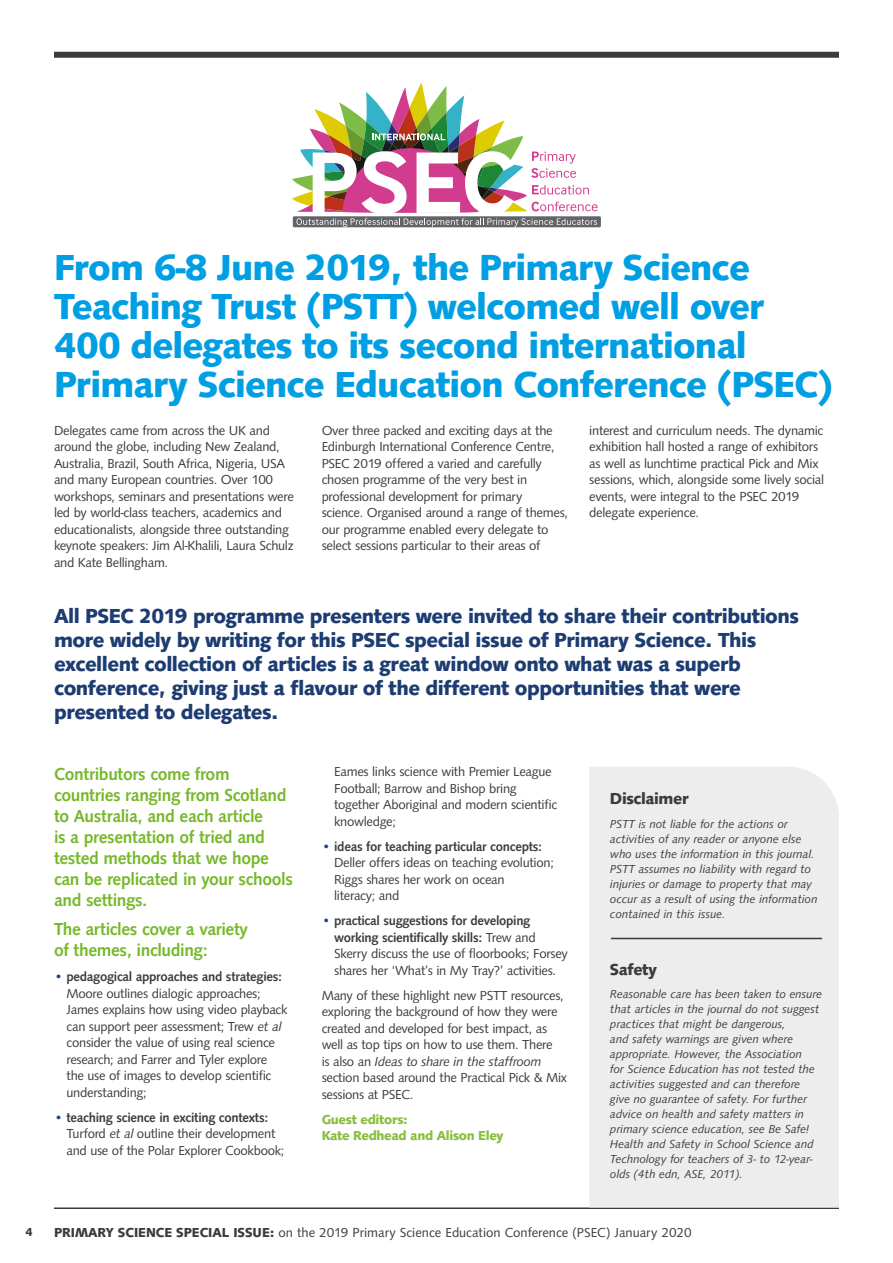
<style>
.page{position:relative;width:893px;height:1263px;background:#fff}
.page>*{position:absolute;margin:0;border:0;box-sizing:border-box;transform-origin:0 0}
.t1{font:700 37.5px/39px "Syntax T";letter-spacing:-.02em;color:#009fe3}
.t2{font:700 21px/24px "Syntax T";letter-spacing:-.02em;color:#1d3c71}
.t3{font:500 18px/21px "Syntax T";letter-spacing:-.02em;color:#76b82a}
.t4{font:700 16.5px "Syntax T";letter-spacing:-.02em;color:#3c3c3b}
.t5{font:13.5px/16.5px "Syntax T";letter-spacing:-.02em;color:#3c3c3b}
.t6{font:13.5px "Syntax T";color:#3c3c3b}
.t7{font:700 13.5px/16.5px "Syntax T";letter-spacing:-.02em;color:#89be3f}
.t8{font:italic 12px/15px "Syntax T";color:#3c3c3b}
.t9{font:700 12px "Syntax T";color:#3c3c3b}
.s1{color:#164194}
.s2{font-weight:500}
.s3{font-style:italic}
.s4{font-weight:700}
</style>
<div class="page">
<div style="left:54px;top:52px;width:785px;height:6px;background:#3c3c3b"></div>
<hr style="left:54px;top:1207px;width:785px;height:2px;background:#3c3c3b">
<svg style="left:292px;top:82px;width:306px;height:145px"></svg>
<div style="left:589px;top:767px;width:250px;height:440px;background:#ededed"></div>
<hr style="left:611px;top:938px;width:211px;height:1px;background:#3c3c3b">
<h1 class="t1" style="left:54px;top:248px;width:780px">From 6-8 June 2019, the Primary Science Teaching Trust (PSTT) welcomed well over 400 delegates to its second international Primary Science Education Conference (PSEC)</h1>
<p class="t5" style="left:54px;top:422px;width:241px">Delegates came from across the UK and around the globe, including New Zealand, Australia, Brazil, South Africa, Nigeria, USA and many European countries. Over 100 workshops, seminars and presentations were led by world-class teachers, academics and educationalists, alongside three outstanding keynote speakers: Jim Al-Khalili, Laura Schulz and Kate Bellingham.</p>
<p class="t5" style="left:322px;top:422px;width:248px">Over three packed and exciting days at the Edinburgh International Conference Centre, PSEC 2019 offered a varied and carefully chosen programme of the very best in professional development for primary<br>science. Organised around a range of themes, our programme enabled every delegate to select sessions particular to their areas of</p>
<p class="t5" style="left:589px;top:422px;width:236px">interest and curriculum needs. The dynamic exhibition hall hosted a range of exhibitors as well as lunchtime practical Pick and Mix sessions, which, alongside some lively social events, were integral to the PSEC 2019 delegate experience.</p>
<p class="t2" style="left:54px;top:605px;width:747px">All PSEC 2019 programme presenters were invited to share their contributions more widely by writing for this PSEC special issue of Primary Science. This excellent collection of articles is a great window onto what was a superb conference, giving just a flavour of the different opportunities that were presented to delegates.</p>
<h3 class="t3" style="left:54px;top:763px;width:240px">Contributors come from countries ranging from Scotland to Australia, and each article<br>is a presentation of tried and tested methods that we hope can be replicated in your schools and settings.</h3>
<h3 class="t3" style="left:54px;top:919px;width:196px">The articles cover a variety of themes, including:</h3>
<p class="t5" style="left:67px;top:969px;width:223px;text-indent:-13px"><span class="s1">•</span> <span class="s2">pedagogical approaches and strategies:<br></span>Moore outlines dialogic approaches; James explains how using video playback can support peer assessment; Trew <span class="s3">et al </span>consider the value of using real science research; and Farrer and Tyler explore the use of images to develop scientific understanding;</p>
<p class="t5" style="left:67px;top:1109px;width:220px;text-indent:-13px"><span class="s1">•</span> <span class="s2">teaching science in exciting contexts:<br></span>Turford <span class="s3">et al</span> outline their development and use of the Polar Explorer Cookbook;</p>
<p class="t5" style="left:334px;top:764px;width:225px">Eames links science with Premier League<br>Football; Barrow and Bishop bring together Aboriginal and modern scientific knowledge;</p>
<p class="t5" style="left:334px;top:838px;width:221px;text-indent:-13px"><span class="s1">•</span> <span class="s2">ideas for teaching particular concepts:<br></span>Deller offers ideas on teaching evolution;<br>Riggs shares her work on ocean<br>literacy; and</p>
<p class="t5" style="left:334px;top:913px;width:235px;text-indent:-13px"><span class="s1">•</span> <span class="s2">practical suggestions for developing working scientifically skills:</span> Trew and Skerry discuss the use of floorbooks; Forsey shares her ‘What’s in My Tray?’ activities.</p>
<p class="t5" style="left:322px;top:987px;width:247px">Many of these highlight new PSTT resources, exploring the background of how they were created and developed for best impact, as well as top tips on how to use them. There<br>is also an <span class="s3">Ideas to share in the staffroom </span>section based around the Practical Pick &amp; Mix sessions at PSEC.</p>
<p class="t7" style="left:322px;top:1111px;width:183px">Guest editors:<br>Kate Redhead and Alison Eley</p>
<p class="t4" style="left:610px;top:789px;width:80px">Disclaimer</p>
<p class="t8" style="left:610px;top:816px;width:209px">PSTT is not liable for the actions or activities of any reader or anyone else who uses the information in this journal.<br>PSTT assumes no liability with regard to injuries or damage to property that may occur as a result of using the information contained in this issue.</p>
<p class="t4" style="left:610px;top:960px;width:48px">Safety</p>
<p class="t8" style="left:610px;top:987px;width:213px">Reasonable care has been taken to ensure that articles in the journal do not suggest practices that might be dangerous,<br>and safety warnings are given where appropriate. However, the Association<br>for Science Education has not tested the activities suggested and can therefore give no guarantee of safety. For further advice on health and safety matters in primary science education, see Be Safe!<br>Health and Safety in School Science and Technology for teachers of 3- to 12-year&shy;olds (4th edn, ASE, 2011).</p>
<p class="t9" style="left:26px;top:1225px;width:9px">4</p>
<p class="t6" style="left:54px;top:1225px;width:639px"><span class="s4">PRIMARY SCIENCE SPECIAL ISSUE:</span> on the 2019 Primary Science Education Conference (PSEC) January 2020</p>
</div>
